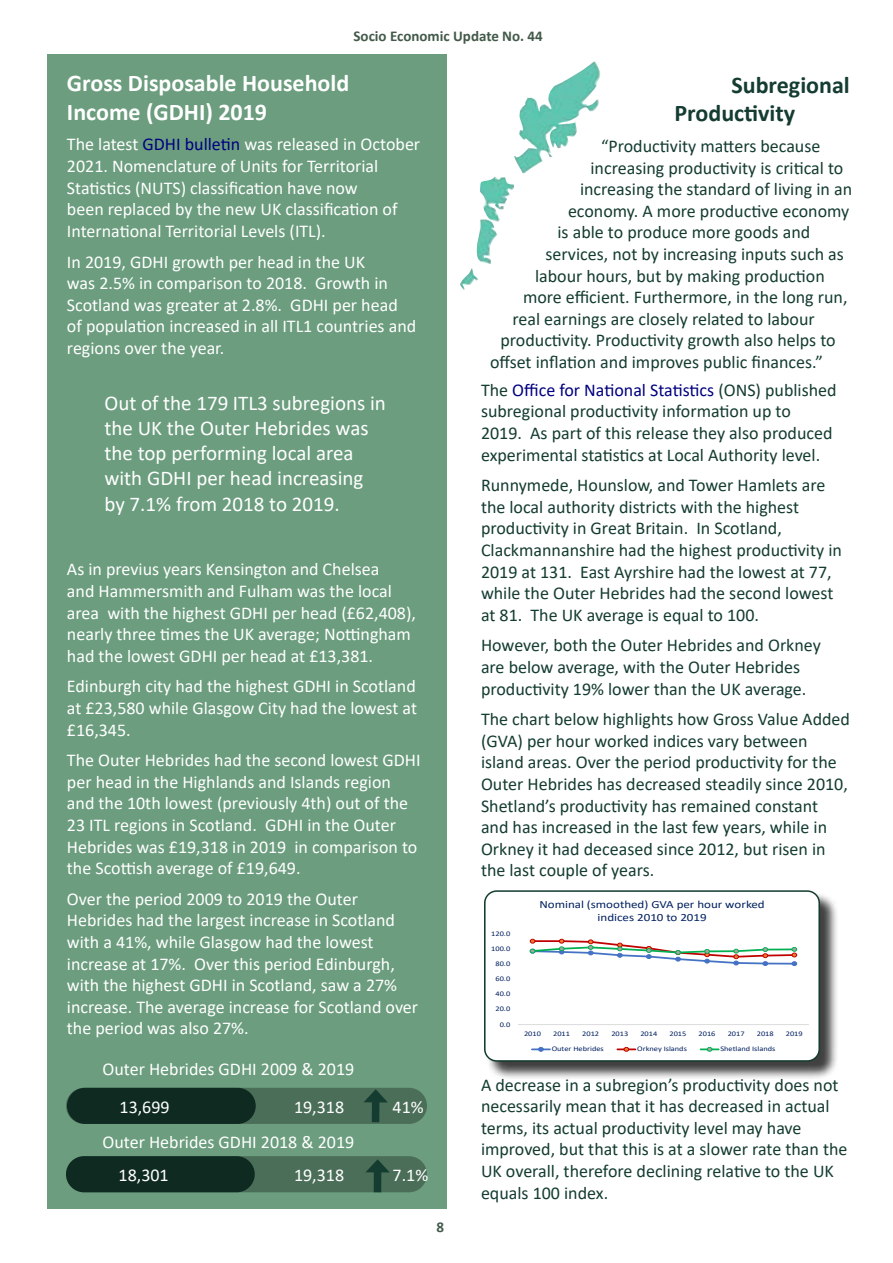
<style>
.page{position:relative;width:893px;height:1263px;background:#fff}
.page>*{position:absolute;margin:0;border:0;box-sizing:border-box;transform-origin:0 0}
.Heading_1_Paper{font:700 24px/28.8px "Calibri";color:#fff}
.Heading_1_Green{font:700 24px/28.8px "Calibri";color:#143c30}
.Large_indent_paper{font:21px/25.2px "Calibri";color:#fff}
.t1{font:18px/21.6px "Calibri";color:#fff}
.Body_text_green{font:18px/21.6px "Calibri";color:#143c30}
.Paragraph_Style_Gree{font:18px "Calibri";color:#143c30}
.t2{font:700 15px "Calibri";color:#435a4a}
.t3{font:10.95px/13.5px "Calibri";letter-spacing:-.005em;color:#002060;text-align:center;scale:1.18 1}
.t4{font:7.05px "Calibri";color:#002060;scale:1.18 1}
.s1{color:#000080}
</style>
<div class="page">
<div style="left:46px;top:54px;width:400px;height:1155px;background:#6b9d7e"></div>
<svg style="left:66px;top:1088px;width:361px;height:36px;background:#2a493a"></svg>
<svg style="left:66px;top:1156px;width:361px;height:36px;background:#2a4a3b"></svg>
<div style="left:372px;top:1098px;width:7px;height:24px;background:#143c30"></div>
<svg style="left:363px;top:1089px;width:25px;height:13px"></svg>
<div style="left:374px;top:1168px;width:7px;height:24px;background:#143c30"></div>
<svg style="left:365px;top:1159px;width:25px;height:13px"></svg>
<img style="left:480px;top:61px;width:120px;height:161px">
<div style="left:487px;top:893px;width:352px;height:187px;background:#000;opacity:.75"></div>
<svg style="left:487px;top:893px;width:332px;height:168px"></svg>
<div style="left:484px;top:890px;width:336px;height:172px;border:2px solid #143c30;border-radius:12px"></div>
<p class="t2" style="left:354px;top:25px;width:191px">Socio Economic Update No. 44</p>
<p class="Heading_1_Paper" style="left:67px;top:68px;width:284px">Gross Disposable Household<br>Income (GDHI) 2019</p>
<p class="t1" style="left:67px;top:133px;width:355px">The latest <span class="s1">GDHI bulletin</span> was released in October 2021. Nomenclature of Units for Territorial Statistics (NUTS) classification have now<br>been replaced by the new UK classification of International Territorial Levels (ITL).</p>
<p class="t1" style="left:67px;top:250px;width:351px">In 2019, GDHI growth per head in the UK<br>was 2.5% in comparison to 2018. Growth in Scotland was greater at 2.8%. GDHI per head of population increased in all ITL1 countries and regions over the year.</p>
<p class="Large_indent_paper" style="left:104px;top:390px;width:283px">Out of the 179 ITL3 subregions in the UK the Outer Hebrides was the top performing local area with GDHI per head increasing by 7.1% from 2018 to 2019.</p>
<p class="t1" style="left:67px;top:558px;width:351px">As in previus years Kensington and Chelsea<br>and Hammersmith and Fulham was the local area with the highest GDHI per head (£62,408), nearly three times the UK average; Nottingham had the lowest GDHI per head at £13,381.</p>
<p class="t1" style="left:67px;top:675px;width:352px;text-align:justify">Edinburgh city had the highest GDHI in Scotland at £23,580 while Glasgow City had the lowest at £16,345.</p>
<p class="t1" style="left:67px;top:749px;width:355px">The Outer Hebrides had the second lowest GDHI per head in the Highlands and Islands region and the 10th lowest (previously 4th) out of the 23 ITL regions in Scotland. GDHI in the Outer Hebrides was £19,318 in 2019 in comparison to the Scottish average of £19,649.</p>
<p class="t1" style="left:67px;top:887px;width:353px">Over the period 2009 to 2019 the Outer Hebrides had the largest increase in Scotland with a 41%, while Glasgow had the lowest increase at 17%. Over this period Edinburgh, with the highest GDHI in Scotland, saw a 27% increase. The average increase for Scotland over the period was also 27%.</p>
<p class="t1" style="left:103px;top:1058px;width:253px">Outer Hebrides GDHI 2009 &amp; 2019</p>
<p class="t1" style="left:120px;top:1095px;width:52px">13,699</p>
<p class="t1" style="left:294px;top:1095px;width:52px">19,318</p>
<p class="t1" style="left:103px;top:1131px;width:253px">Outer Hebrides GDHI 2018 &amp; 2019</p>
<p class="t1" style="left:119px;top:1164px;width:52px">18,301</p>
<p class="t1" style="left:294px;top:1164px;width:52px">19,318</p>
<p class="t1" style="left:393px;top:1095px;width:33px">41%</p>
<p class="t1" style="left:393px;top:1164px;width:37px">7.1%</p>
<p class="t2" style="left:436px;top:1216px;width:9px">8</p>
<p class="Heading_1_Green" style="left:674px;top:70px;width:177px;text-indent:57px">Subregional<br>Productivity</p>
<p class="Paragraph_Style_Gree" style="left:601px;top:134px;width:221px">“Productivity matters because</p>
<p class="Paragraph_Style_Gree" style="left:590px;top:155px;width:254px">increasing productivity is critical to</p>
<p class="Paragraph_Style_Gree" style="left:580px;top:177px;width:274px">increasing the standard of living in an</p>
<p class="Paragraph_Style_Gree" style="left:568px;top:198px;width:283px">economy. A more productive economy</p>
<p class="Paragraph_Style_Gree" style="left:557px;top:220px;width:254px">is able to produce more goods and</p>
<p class="Paragraph_Style_Gree" style="left:545px;top:242px;width:300px">services, not by increasing inputs such as</p>
<p class="Paragraph_Style_Gree" style="left:535px;top:263px;width:291px">labour hours, but by making production</p>
<p class="Paragraph_Style_Gree" style="left:523px;top:285px;width:326px">more efficient. Furthermore, in the long run,</p>
<p class="Paragraph_Style_Gree" style="left:512px;top:306px;width:304px">real earnings are closely related to labour</p>
<p class="Paragraph_Style_Gree" style="left:500px;top:328px;width:337px">productivity. Productivity growth also helps to</p>
<p class="Paragraph_Style_Gree" style="left:490px;top:350px;width:334px">offset inflation and improves public finances.”</p>
<p class="Body_text_green" style="left:481px;top:378px;width:357px">The <span class="s1">Office for National Statistics</span> (ONS) published subregional productivity information up to<br>2019. As part of this release they also produced experimental statistics at Local Authority level.</p>
<p class="Body_text_green" style="left:481px;top:474px;width:362px">Runnymede, Hounslow, and Tower Hamlets are the local authority districts with the highest productivity in Great Britain. In Scotland, Clackmannanshire had the highest productivity in 2019 at 131. East Ayrshire had the lowest at 77, while the Outer Hebrides had the second lowest at 81. The UK average is equal to 100.</p>
<p class="Body_text_green" style="left:481px;top:634px;width:341px">However, both the Outer Hebrides and Orkney are below average, with the Outer Hebrides productivity 19% lower than the UK average.</p>
<p class="Body_text_green" style="left:481px;top:708px;width:370px">The chart below highlights how Gross Value Added (GVA) per hour worked indices vary between island areas. Over the period productivity for the Outer Hebrides has decreased steadily since 2010, Shetland’s productivity has remained constant and has increased in the last few years, while in Orkney it had deceased since 2012, but risen in the last couple of years.</p>
<p class="t4" style="left:491px;top:929px;width:18px">120.0</p>
<p class="t4" style="left:491px;top:944px;width:18px">100.0</p>
<p class="t4" style="left:495px;top:959px;width:14px">80.0</p>
<p class="t4" style="left:495px;top:974px;width:14px">60.0</p>
<p class="t4" style="left:495px;top:989px;width:14px">40.0</p>
<p class="t4" style="left:495px;top:1004px;width:14px">20.0</p>
<p class="t4" style="left:500px;top:1019px;width:10px">0.0</p>
<p class="t3" style="left:539px;top:897px;width:192px">Nominal (smoothed) GVA per hour worked indices 2010 to 2019</p>
<p class="t4" style="left:524px;top:1028px;width:16px">2010</p>
<p class="t4" style="left:553px;top:1028px;width:16px">2011</p>
<p class="t4" style="left:582px;top:1028px;width:16px">2012</p>
<p class="t4" style="left:611px;top:1028px;width:16px">2013</p>
<p class="t4" style="left:640px;top:1028px;width:16px">2014</p>
<p class="t4" style="left:669px;top:1028px;width:16px">2015</p>
<p class="t4" style="left:699px;top:1028px;width:16px">2016</p>
<p class="t4" style="left:728px;top:1028px;width:16px">2017</p>
<p class="t4" style="left:757px;top:1028px;width:16px">2018</p>
<p class="t4" style="left:786px;top:1028px;width:16px">2019</p>
<p class="t4" style="left:552px;top:1044px;width:46px">Outer Hebrides</p>
<p class="t4" style="left:637px;top:1044px;width:44px">Orkney Islands</p>
<p class="t4" style="left:720px;top:1044px;width:48px">Shetland Islands</p>
<p class="Body_text_green" style="left:481px;top:1073px;width:368px">A decrease in a subregion’s productivity does not necessarily mean that it has decreased in actual terms, its actual productivity level may have improved, but that this is at a slower rate than the UK overall, therefore declining relative to the UK equals 100 index.</p>
</div>
